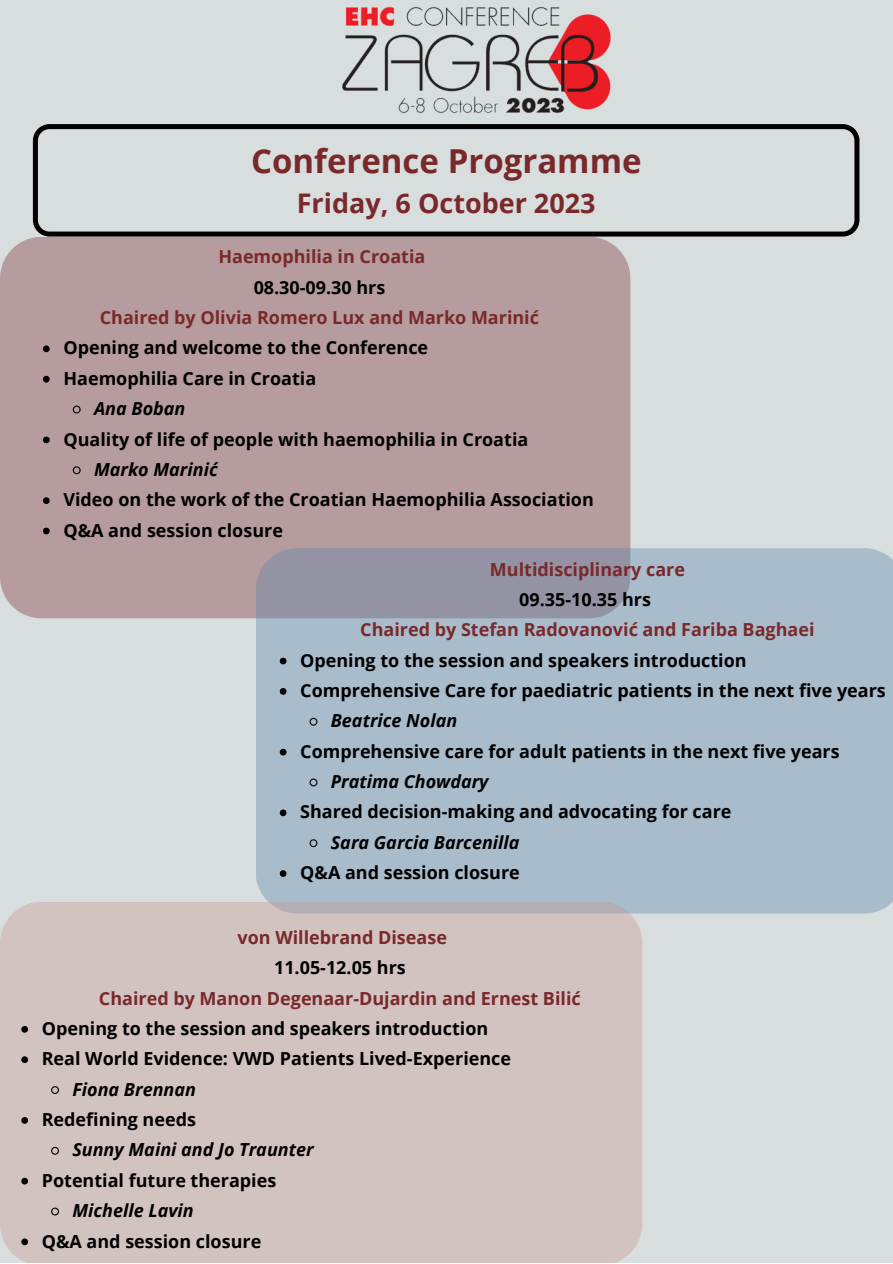
<style>
.page{position:relative;width:893px;height:1264px;background:#fff}
.page>*{position:absolute;margin:0;border:0;box-sizing:border-box;transform-origin:0 0}
.t1{font:700 33px "Open Sans";color:#7a292b}
.t2{font:700 27px "Open Sans";color:#7a292b}
.t3{font:700 18px "Open Sans";color:#000}
.t4{font:700 18px "Open Sans";color:#7a292b}
.t5{font:italic 700 18px "Open Sans";color:#000}
</style>
<div class="page">
<div style="left:0;top:0;width:892px;height:1262px;background:#d8ddde"></div>
<img style="left:342px;top:6px;width:269px;height:107px">
<svg style="left:33px;top:124px;width:826px;height:112px"></svg>
<div style="left:0;top:237px;width:630px;height:381px;background:#b69c9e"></div>
<svg style="left:43px;top:345px;width:7px;height:7px"></svg>
<svg style="left:43px;top:376px;width:7px;height:6px"></svg>
<svg style="left:72px;top:405px;width:9px;height:9px"></svg>
<svg style="left:43px;top:436px;width:7px;height:7px"></svg>
<svg style="left:72px;top:465px;width:9px;height:10px"></svg>
<svg style="left:43px;top:497px;width:7px;height:7px"></svg>
<svg style="left:43px;top:527px;width:7px;height:7px"></svg>
<svg style="left:255px;top:548px;width:637px;height:365px;background:#a6b7c7"></svg>
<svg style="left:280px;top:657px;width:6px;height:7px"></svg>
<svg style="left:280px;top:688px;width:6px;height:6px"></svg>
<svg style="left:309px;top:717px;width:9px;height:9px"></svg>
<svg style="left:280px;top:748px;width:6px;height:7px"></svg>
<svg style="left:309px;top:777px;width:9px;height:10px"></svg>
<svg style="left:280px;top:809px;width:6px;height:7px"></svg>
<svg style="left:309px;top:838px;width:9px;height:10px"></svg>
<svg style="left:280px;top:870px;width:6px;height:7px"></svg>
<div style="left:0;top:901px;width:642px;height:361px;background:#d2c3c1"></div>
<svg style="left:21px;top:1025px;width:7px;height:7px"></svg>
<svg style="left:21px;top:1056px;width:7px;height:7px"></svg>
<svg style="left:50px;top:1085px;width:10px;height:9px"></svg>
<svg style="left:21px;top:1117px;width:7px;height:6px"></svg>
<svg style="left:50px;top:1145px;width:10px;height:10px"></svg>
<svg style="left:21px;top:1177px;width:7px;height:7px"></svg>
<svg style="left:50px;top:1206px;width:10px;height:10px"></svg>
<svg style="left:21px;top:1238px;width:7px;height:7px"></svg>
<p class="t1" style="left:251px;top:138px;width:392px">Conference Programme</p>
<p class="t2" style="left:297px;top:184px;width:300px">Friday, 6 October 2023</p>
<p class="t4" style="left:218px;top:244px;width:208px">Haemophilia in Croatia</p>
<p class="t3" style="left:254px;top:274px;width:133px">08.30-09.30 hrs</p>
<p class="t4" style="left:100px;top:305px;width:440px">Chaired by Olivia Romero Lux and Marko Marinić</p>
<p class="t3" style="left:63px;top:335px;width:366px">Opening and welcome to the Conference</p>
<p class="t3" style="left:63px;top:365px;width:254px">Haemophilia Care in Croatia</p>
<p class="t5" style="left:94px;top:396px;width:93px">Ana Boban</p>
<p class="t3" style="left:63px;top:426px;width:466px">Quality of life of people with haemophilia in Croatia</p>
<p class="t5" style="left:94px;top:456px;width:125px">Marko Marinić</p>
<p class="t3" style="left:63px;top:487px;width:532px">Video on the work of the Croatian Haemophilia Association</p>
<p class="t3" style="left:63px;top:517px;width:221px">Q&amp;A and session closure</p>
<p class="t4" style="left:490px;top:556px;width:196px">Multidisciplinary care</p>
<p class="t3" style="left:519px;top:586px;width:133px">09.35-10.35 hrs</p>
<p class="t4" style="left:360px;top:617px;width:455px">Chaired by Stefan Radovanović and Fariba Baghaei</p>
<p class="t3" style="left:300px;top:647px;width:448px">Opening to the session and speakers introduction</p>
<p class="t3" style="left:300px;top:677px;width:587px">Comprehensive Care for paediatric patients in the next five years</p>
<p class="t5" style="left:331px;top:708px;width:128px">Beatrice Nolan</p>
<p class="t3" style="left:300px;top:738px;width:541px">Comprehensive care for adult patients in the next five years</p>
<p class="t5" style="left:331px;top:768px;width:159px">Pratima Chowdary</p>
<p class="t3" style="left:300px;top:799px;width:433px">Shared decision-making and advocating for care</p>
<p class="t5" style="left:331px;top:829px;width:190px">Sara Garcia Barcenilla</p>
<p class="t3" style="left:300px;top:860px;width:221px">Q&amp;A and session closure</p>
<p class="t4" style="left:237px;top:924px;width:211px">von Willebrand Disease</p>
<p class="t3" style="left:274px;top:955px;width:133px">11.05-12.05 hrs</p>
<p class="t4" style="left:99px;top:985px;width:483px">Chaired by Manon Degenaar-Dujardin and Ernest Bilić</p>
<p class="t3" style="left:42px;top:1015px;width:448px">Opening to the session and speakers introduction</p>
<p class="t3" style="left:42px;top:1046px;width:471px">Real World Evidence: VWD Patients Lived-Experience</p>
<p class="t5" style="left:72px;top:1076px;width:125px">Fiona Brennan</p>
<p class="t3" style="left:42px;top:1106px;width:156px">Redefining needs</p>
<p class="t5" style="left:72px;top:1137px;width:243px">Sunny Maini and Jo Traunter</p>
<p class="t3" style="left:42px;top:1167px;width:236px">Potential future therapies</p>
<p class="t5" style="left:72px;top:1197px;width:123px">Michelle Lavin</p>
<p class="t3" style="left:42px;top:1228px;width:221px">Q&amp;A and session closure</p>
</div>
